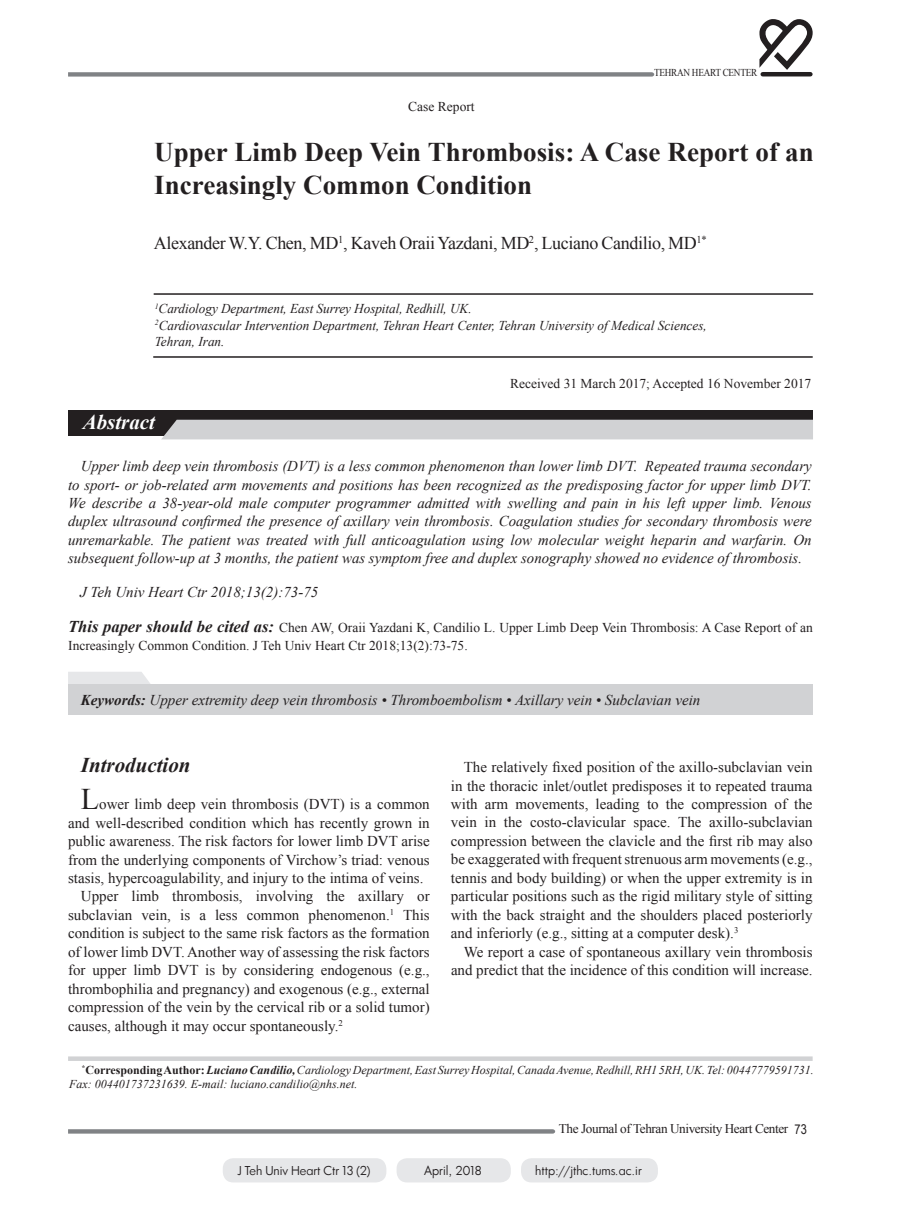
<style>
.page{position:relative;width:902px;height:1208px;background:#fff}
.page>*{position:absolute;margin:0;border:0;box-sizing:border-box;transform-origin:0 0}
.Titre_Maghale_01{font:700 27px/32.4px "Times New Roman";color:#231f20}
.Matn_01{font:italic 700 21px "Times New Roman";color:#231f20}
.t1{font:italic 700 21px "Times New Roman";color:#fff}
.Asamei_Nevisandegane{font:18px "Times New Roman";letter-spacing:-.02em;color:#231f20}
.Matn_01-2{font:15px/18.5px "Times New Roman";color:#231f20;text-align:justify}
.Matne_Abstract__01{font:italic 15px/18.5px "Times New Roman";color:#231f20;text-align:justify}
.Keyword_01{font:italic 15px "Times New Roman";color:#231f20}
.t2{font:13.5px/18.5px "Times New Roman";color:#231f20}
.Asamie_Nevisandegane{font:italic 13.5px/16.2px "Times New Roman";color:#231f20}
.t3{font:13.5px "Arial Narrow";color:#231f20}
.t4{font:13.2px "Times New Roman";letter-spacing:-.03em;color:#231f20}
.t5{font:italic 12px/14.4px "Times New Roman";color:#231f20}
.t6{font:12px "Luz Sans";color:#231f20}
.t7{font:10.5px "Times New Roman";letter-spacing:-.03em;color:#231f20;scale:.88 1}
.s1{font-weight:700;font-style:italic;font-size:16.5px}
.s2{font-weight:700}
.s3{font-size:30px}
.s4{font-weight:700;font-style:normal}
</style>
<div class="page">
<svg style="left:68px;top:72px;width:587px;height:5px;background:#909295"></svg>
<svg style="left:759px;top:19px;width:53px;height:51px"></svg>
<hr style="left:762px;top:72px;width:48px;height:4px;background:#231f20">
<svg style="left:68px;top:1129px;width:488px;height:4px;background:#87898c"></svg>
<div style="left:68px;top:1056px;width:744px;height:5px;background:#d1d2d4"></div>
<div style="left:223px;top:1158px;width:163px;height:24px;background:#e6e7e9;border-radius:11px"></div>
<div style="left:521px;top:1158px;width:137px;height:24px;background:#e6e7e9;border-radius:11px"></div>
<div style="left:396px;top:1158px;width:115px;height:24px;background:#e6e7e9;border-radius:11px"></div>
<hr style="left:154px;top:293px;width:659px;height:2px;background:#231f20">
<hr style="left:153px;top:356px;width:659px;height:2px;background:#231f20">
<div style="left:69px;top:410px;width:743px;height:26px;background:#231f20"></div>
<div style="left:162px;top:420px;width:650px;height:19px;background:#d1d2d4"></div>
<svg style="left:68px;top:672px;width:82px;height:12px"></svg>
<div style="left:68px;top:684px;width:744px;height:31px;background:#d1d2d4"></div>
<p class="t2" style="left:408px;top:97px;width:68px">Case Report</p>
<p class="t7" style="left:654px;top:66px;width:119px">TEHRAN HEART CENTER</p>
<p class="Titre_Maghale_01" style="left:154px;top:135px;width:660px">Upper Limb Deep Vein Thrombosis: A Case Report of an<br>Increasingly Common Condition</p>
<p class="Asamei_Nevisandegane" style="left:154px;top:231px;width:554px">Alexander W.Y. Chen, MD<sup>1</sup>, Kaveh Oraii Yazdani, MD<sup>2</sup>, Luciano Candilio, MD<sup>1*</sup></p>
<p class="Asamie_Nevisandegane" style="left:155px;top:300px;width:318px"><sup>1</sup>Cardiology Department, East Surrey Hospital, Redhill, UK.</p>
<p class="Asamie_Nevisandegane" style="left:155px;top:317px;width:553px"><sup>2</sup>Cardiovascular Intervention Department, Tehran Heart Center, Tehran University of Medical Sciences,<br>Tehran, Iran.</p>
<p class="t1" style="left:83px;top:407px;width:74px">Abstract</p>
<p class="t2" style="left:510px;top:374px;width:303px">Received 31 March 2017; Accepted 16 November 2017</p>
<p class="Matne_Abstract__01" style="left:68px;top:456px;width:745px;text-indent:13px">Upper limb deep vein thrombosis (DVT) is a less common phenomenon than lower limb DVT. Repeated trauma secondary to sport- or job-related arm movements and positions has been recognized as the predisposing factor for upper limb DVT.<br>We describe a 38-year-old male computer programmer admitted with swelling and pain in his left upper limb. Venous duplex ultrasound confirmed the presence of axillary vein thrombosis. Coagulation studies for secondary thrombosis were unremarkable. The patient was treated with full anticoagulation using low molecular weight heparin and warfarin. On subsequent follow-up at 3 months, the patient was symptom free and duplex sonography showed no evidence of thrombosis.</p>
<p class="Matne_Abstract__01" style="left:80px;top:582px;width:240px">J Teh Univ Heart Ctr 2018;13(2):73-75</p>
<p class="t2" style="left:68px;top:618px;width:746px"><span class="s1">This paper should be cited as:</span> Chen AW, Oraii Yazdani K, Candilio L. Upper Limb Deep Vein Thrombosis: A Case Report of an<br>Increasingly Common Condition. J Teh Univ Heart Ctr 2018;13(2):73-75.</p>
<p class="Keyword_01" style="left:81px;top:689px;width:621px"><span class="s2">Keywords:</span> Upper extremity deep vein thrombosis • Thromboembolism • Axillary vein • Subclavian vein</p>
<p class="Matn_01" style="left:81px;top:750px;width:111px">Introduction</p>
<p class="Matn_01-2" style="left:68px;top:794px;width:363px;text-indent:13px"><span class="s3">L</span>ower limb deep vein thrombosis (DVT) is a common and well-described condition which has recently grown in public awareness. The risk factors for lower limb DVT arise from the underlying components of Virchow’s triad: venous stasis, hypercoagulability, and injury to the intima of veins.</p>
<p class="Matn_01-2" style="left:68px;top:887px;width:363px;text-indent:13px">Upper limb thrombosis, involving the axillary or subclavian vein, is a less common phenomenon.<sup>1</sup> This condition is subject to the same risk factors as the formation of lower limb DVT. Another way of assessing the risk factors for upper limb DVT is by considering endogenous (e.g., thrombophilia and pregnancy) and exogenous (e.g., external compression of the vein by the cervical rib or a solid tumor) causes, although it may occur spontaneously.<sup>2</sup></p>
<p class="Matn_01-2" style="left:451px;top:757px;width:363px;text-indent:13px">The relatively fixed position of the axillo-subclavian vein in the thoracic inlet/outlet predisposes it to repeated trauma with arm movements, leading to the compression of the vein in the costo-clavicular space. The axillo-subclavian compression between the clavicle and the first rib may also be exaggerated with frequent strenuous arm movements (e.g., tennis and body building) or when the upper extremity is in particular positions such as the rigid military style of sitting with the back straight and the shoulders placed posteriorly and inferiorly (e.g., sitting at a computer desk).<sup>3</sup></p>
<p class="Matn_01-2" style="left:451px;top:942px;width:363px;text-align:right">We report a case of spontaneous axillary vein thrombosis and predict that the incidence of this condition will increase.</p>
<p class="t5" style="left:69px;top:1062px;width:746px;text-indent:13px"><sup>*</sup><span class="s4">Corresponding Author:</span><span class="s2">Luciano Candilio,</span> Cardiology Department, East Surrey Hospital, Canada Avenue, Redhill, RH1 5RH, UK. Tel: 00447779591731.<br>Fax: 004401737231639. E-mail: luciano.candilio@nhs.net.</p>
<p class="t4" style="left:559px;top:1119px;width:231px">The Journal of Tehran University Heart Center</p>
<p class="t3" style="left:794px;top:1119px;width:14px">73</p>
<p class="t6" style="left:237px;top:1163px;width:134px">J Teh Univ Heart Ctr 13 (2)</p>
<p class="t6" style="left:424px;top:1163px;width:59px">April, 2018</p>
<p class="t6" style="left:535px;top:1163px;width:108px">http://jthc.tums.ac.ir</p>
</div>
